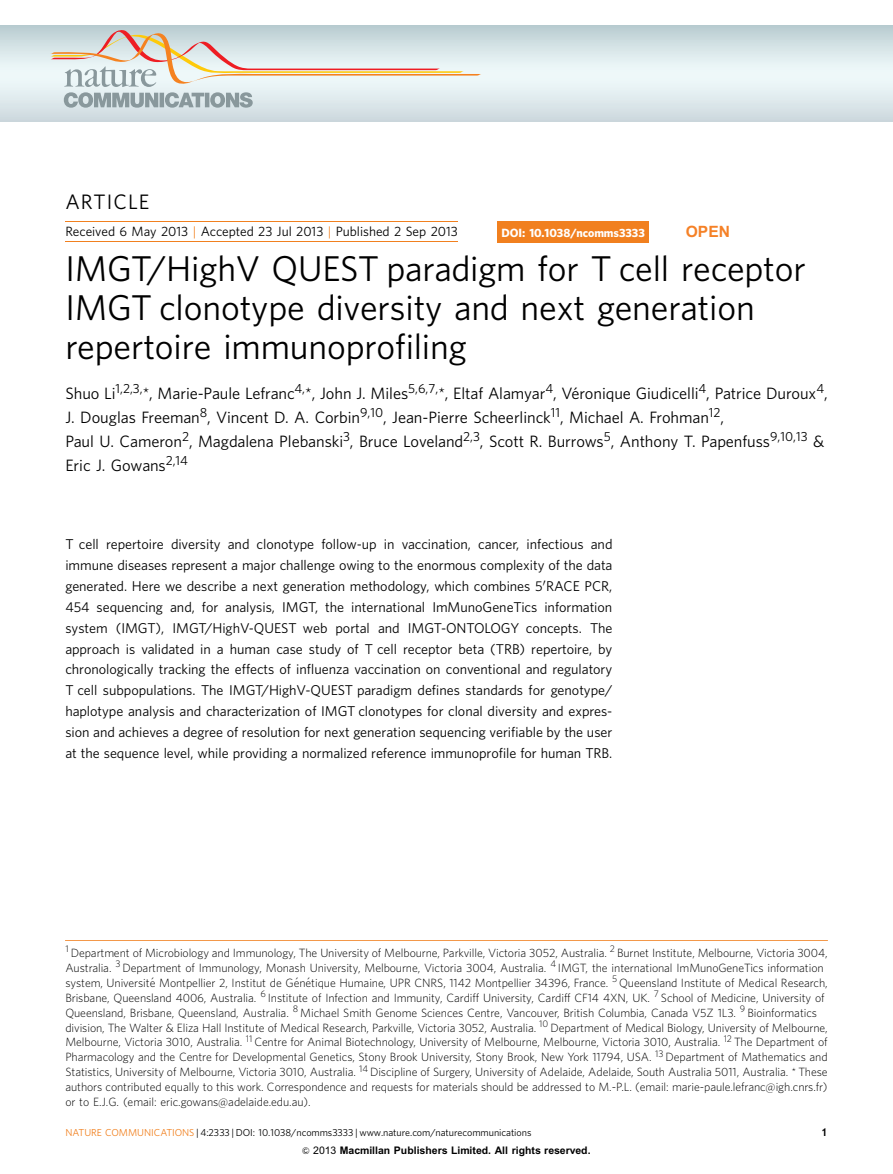
<style>
.page{position:relative;width:893px;height:1174px;background:#fff}
.page>*{position:absolute;margin:0;border:0;box-sizing:border-box;transform-origin:0 0}
.t1{font:35.85px/38.8px "Adv O Tea 1 a 7398";color:#000}
.t2{font:20.85px "Adv O Tea 1 a 7398";letter-spacing:.055em;color:#000}
.t3{font:16.5px/23.9px "Adv O Tea 1 a 7398";color:#000}
.t4{font:700 15.6px "Arial";color:#f58127}
.t5{font:14.25px/20.9px "Adv O Tea 1 a 7398";color:#000;text-align:justify}
.t6{font:13.5px "Adv O Tea 1 a 7398";color:#000}
.t7{font:12px/15px "Adv O Tf 23 bb 480";color:#000}
.t8{font:12px "Adv O Tcb 88 df 00";color:#fff}
.t9{font:10.8px "Adv T Tda 6 f 6 cb 8.B";color:#000}
.t10{font:10.5px "Adv PAD35";color:#000}
.t11{font:10.05px "Adv O Tea 1 a 7398";color:#000}
.s1{color:#f1801f}
.s2{font-family:"Adv TA42"}
.s3{font-family:"Adv PAD33"}
</style>
<div class="page">
<hr style="left:65px;top:221px;width:393px;height:1px;background:#f1801f">
<hr style="left:65px;top:242px;width:393px;height:1px;background:#f1801f">
<div style="left:497px;top:222px;width:151px;height:21px;background:#f1801f"></div>
<hr style="left:65px;top:940px;width:763px;height:1px;background:#f1801f">
<svg style="left:0;top:26px;width:893px;height:96px;background:#d8e5e8"></svg>
<svg style="left:50px;top:30px;width:431px;height:78px;background:#d8dad6"></svg>
<h2 class="t2" style="left:65px;top:194px;width:85px">ARTICLE</h2>
<p class="t6" style="left:65px;top:226px;width:394px">Received 6 May 2013 <span class="s1">|</span> Accepted 23 Jul 2013 <span class="s1">|</span> Published 2 Sep 2013</p>
<h1 class="t1" style="left:65px;top:252px;width:742px">IMGT/HighV QUEST paradigm for T cell receptor<br>IMGT clonotype diversity and next generation repertoire immunoprofiling</h1>
<p class="t3" style="left:65px;top:383px;width:764px">Shuo Li<sup>1,2,3,</sup>*, Marie-Paule Lefranc<sup>4,</sup>*, John J. Miles<sup>5,6,7,</sup>*, Eltaf Alamyar<sup>4</sup>, Ve´ronique Giudicelli<sup>4</sup>, Patrice Duroux<sup>4</sup>, J. Douglas Freeman<sup>8</sup>, Vincent D. A. Corbin<sup>9,10</sup>, Jean-Pierre Scheerlinck<sup>11</sup>, Michael A. Frohman<sup>12</sup>,<br>Paul U. Cameron<sup>2</sup>, Magdalena Plebanski<sup>3</sup>, Bruce Loveland<sup>2,3</sup>, Scott R. Burrows<sup>5</sup>, Anthony T. Papenfuss<sup>9,10,13</sup> &amp; Eric J. Gowans<sup>2,14</sup></p>
<p class="t8" style="left:502px;top:228px;width:145px">DOI: 10.1038/ncomms3333</p>
<h3 class="t4" style="left:686px;top:222px;width:46px">OPEN</h3>
<p class="t5" style="left:65px;top:534px;width:549px">T cell repertoire diversity and clonotype follow-up in vaccination, cancer, infectious and immune diseases represent a major challenge owing to the enormous complexity of the data generated. Here we describe a next generation methodology, which combines 5<sup>0</sup>RACE PCR, 454 sequencing and, for analysis, IMGT, the international ImMunoGeneTics information system (IMGT), IMGT/HighV-QUEST web portal and IMGT-ONTOLOGY concepts. The approach is validated in a human case study of T cell receptor beta (TRB) repertoire, by chronologically tracking the effects of influenza vaccination on conventional and regulatory T cell subpopulations. The IMGT/HighV-QUEST paradigm defines standards for genotype/ haplotype analysis and characterization of IMGT clonotypes for clonal diversity and expres&shy;sion and achieves a degree of resolution for next generation sequencing verifiable by the user at the sequence level, while providing a normalized reference immunoprofile for human TRB.</p>
<p class="t7" style="left:65px;top:946px;width:764px"><sup>1</sup> Department of Microbiology and Immunology, The University of Melbourne, Parkville, Victoria 3052, Australia. <sup>2</sup> Burnet Institute, Melbourne, Victoria 3004, Australia. <sup>3</sup> Department of Immunology, Monash University, Melbourne, Victoria 3004, Australia. <sup>4</sup> IMGT, the international ImMunoGeneTics information system, Universite´ Montpellier 2, Institut de Ge´ne´tique Humaine, UPR CNRS, 1142 Montpellier 34396, France. <sup>5</sup> Queensland Institute of Medical Research, Brisbane, Queensland 4006, Australia. <sup>6</sup> Institute of Infection and Immunity, Cardiff University, Cardiff CF14 4XN, UK. <sup>7</sup> School of Medicine, University of Queensland, Brisbane, Queensland, Australia. <sup>8</sup> Michael Smith Genome Sciences Centre, Vancouver, British Columbia, Canada V5Z 1L3. <sup>9</sup> Bioinformatics division, The Walter &amp; Eliza Hall Institute of Medical Research, Parkville, Victoria 3052, Australia. <sup>10</sup> Department of Medical Biology, University of Melbourne, Melbourne, Victoria 3010, Australia. <sup>11</sup> Centre for Animal Biotechnology, University of Melbourne, Melbourne, Victoria 3010, Australia. <sup>12</sup> The Department of Pharmacology and the Centre for Developmental Genetics, Stony Brook University, Stony Brook, New York 11794, USA. <sup>13</sup> Department of Mathematics and Statistics, University of Melbourne, Victoria 3010, Australia. <sup>14</sup> Discipline of Surgery, University of Adelaide, Adelaide, South Australia 5011, Australia. * These authors contributed equally to this work. Correspondence and requests for materials should be addressed to M.-P.L. (email: marie-paule.lefranc@igh.cnrs.fr) or to E.J.G. (email: eric.gowans@adelaide.edu.au).</p>
<p class="t11" style="left:65px;top:1128px;width:468px"><span class="s1">NATURE COMMUNICATIONS</span> | 4:2333 | DOI: 10.1038/ncomms3333 | www.nature.com/naturecommunications</p>
<p class="t9" style="left:821px;top:1128px;width:8px">1</p>
<p class="t10" style="left:302px;top:1146px;width:290px"><span class="s2">&amp;</span> <span class="s3">2013</span> Macmillan Publishers Limited. All rights reserved.</p>
</div>
